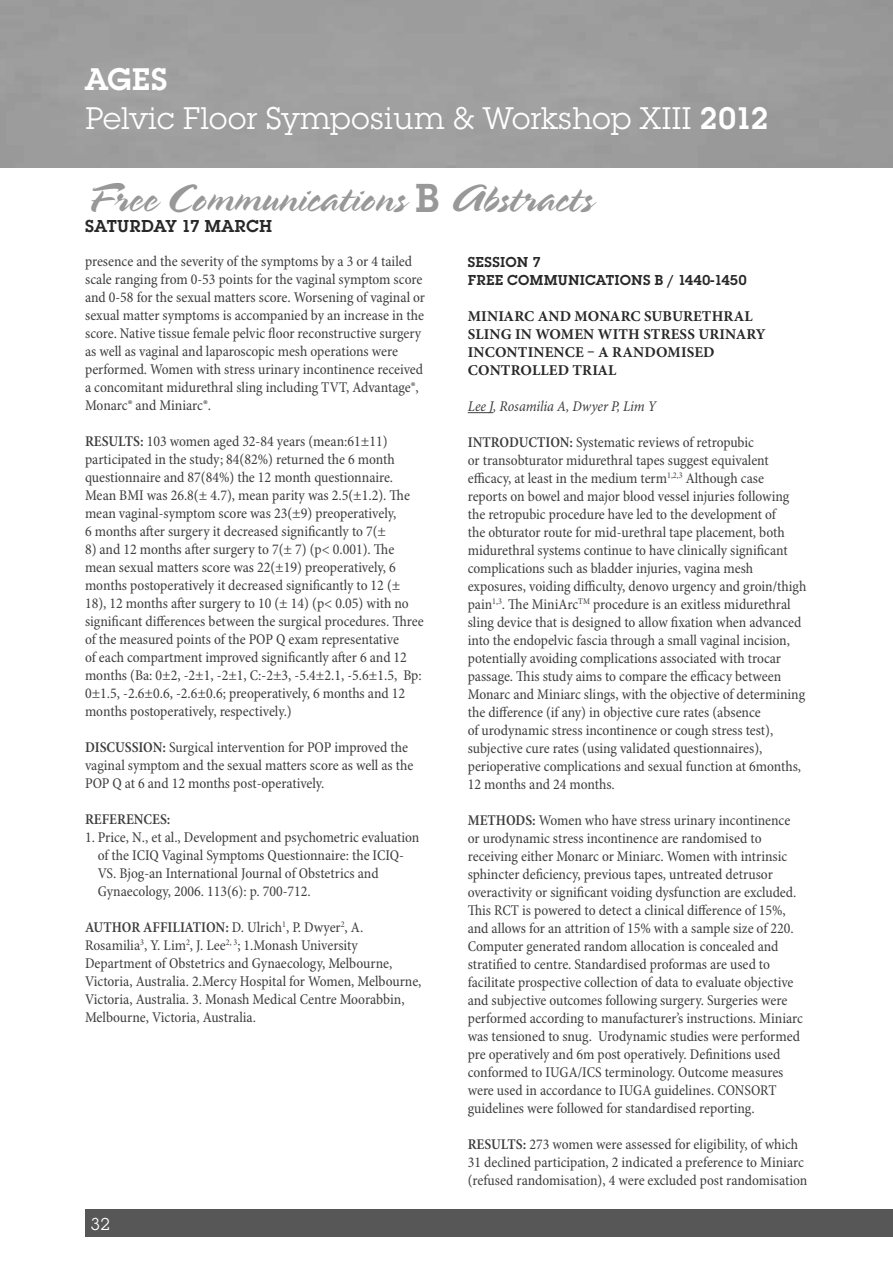
<style>
.page{position:relative;width:893px;height:1263px;background:#fff}
.page>*{position:absolute;margin:0;border:0;box-sizing:border-box;transform-origin:0 0}
.t1{font:42.15px "Spring";color:#989898}
.t2{font:32.55px/39.2px "Square Serif";letter-spacing:-.005em;color:#fff}
.t3{font:600 18px "Square Serif";letter-spacing:.015em;color:#282828}
.t4{font:18px "Square Serif";color:#fff}
.t5{font:condensed 15px/18px "Minion Pro";letter-spacing:-.005em;color:#3e3e3e}
.t6{font:700 15px/18px "Minion Pro";letter-spacing:.01em;color:#282828}
.t7{font:600 15px/18px "Square Serif";letter-spacing:.005em;color:#282828}
.t8{font:italic condensed 15px "Minion Pro";letter-spacing:-.005em;color:#3e3e3e}
.t9{font:600 condensed 15px "Minion Pro";color:#3e3e3e}
.s1{font-weight:600}
.s2{font-family:"Square Serif";font-weight:600}
</style>
<div class="page">
<div style="left:0;top:0;width:893px;height:168px;background:#9e9e9e"></div>
<div style="left:85px;top:1209px;width:808px;height:27px;background:#575757"></div>
<svg style="left:468px;top:412px;width:25px;height:1px"></svg>
<h2 class="t2" style="left:85px;top:60px;width:686px"><span class="s1">AGES<br></span>Pelvic Floor Symposium &amp; Workshop XIII <span class="s1">2012</span></h2>
<h1 class="t1" style="left:85px;top:174px;width:510px">Free Communications <span class="s2">B</span> Abstracts</h1>
<p class="t3" style="left:85px;top:215px;width:189px">SATU RDAY 17 MARCH</p>
<p class="t5" style="left:85px;top:253px;width:342px">presence and the severity of the symptoms by a 3 or 4 tailed scale ranging from 0-53 points for the vaginal symptom score and 0-58 for the sexual matters score. Worsening of vaginal or sexual matter symptoms is accompanied by an increase in the score. Native tissue female pelvic floor reconstructive surgery as well as vaginal and laparoscopic mesh operations were performed. Women with stress urinary incontinence received a concomitant midurethral sling including TVT, Advantage®, Monarc® and Miniarc®.</p>
<p class="t5" style="left:85px;top:433px;width:326px"><span class="s1">RESULTS:</span> 103 women aged 32-84 years (mean:61±11) participated in the study; 84(82%) returned the 6 month questionnaire and 87(84%) the 12 month questionnaire.<br>Mean BMI was 26.8(± 4.7), mean parity was 2.5(±1.2). The mean vaginal-symptom score was 23(±9) preoperatively,<br>6 months after surgery it decreased significantly to 7(±</p>
<p class="t5" style="left:85px;top:541px;width:340px">8) and 12 months after surgery to 7(± 7) (p&lt; 0.001). The mean sexual matters score was 22(±19) preoperatively, 6 months postoperatively it decreased significantly to 12 (± 18), 12 months after surgery to 10 (± 14) (p&lt; 0.05) with no significant differences between the surgical procedures. Three of the measured points of the POP Q exam representative<br>of each compartment improved significantly after 6 and 12 months (Ba: 0±2, -2±1, -2±1, C:-2±3, -5.4±2.1, -5.6±1.5, Bp:<br>0±1.5, -2.6±0.6, -2.6±0.6; preoperatively, 6 months and 12 months postoperatively, respectively.)</p>
<p class="t5" style="left:85px;top:739px;width:330px"><span class="s1">DISCUSSION:</span> Surgical intervention for POP improved the vaginal symptom and the sexual matters score as well as the<br>POP Q at 6 and 12 months post-operatively.</p>
<p class="t9" style="left:85px;top:810px;width:87px">REFERENCES:</p>
<p class="t5" style="left:98px;top:829px;width:323px;text-indent:-13px">1. Price, N., et al., Development and psychometric evaluation of the ICIQ Vaginal Symptoms Questionnaire: the ICIQ-<br>VS . Bjog-an International Journal of Obstetrics and Gynaecology, 2006. 113(6): p. 700-712.</p>
<p class="t5" style="left:85px;top:919px;width:338px"><span class="s1">AUTHOR AFFILIATION:</span> D. Ulrich<sup>1</sup>, P. Dwyer<sup>2</sup>, A.<br>Rosamilia<sup>3</sup>, Y. Lim<sup>2</sup>, J. Lee<sup>2,</sup> <sup>3</sup>; 1.Monash University Department of Obstetrics and Gynaecology, Melbourne, Victoria, Australia. 2.Mercy Hospital for Women, Melbourne, Victoria, Australia. 3. Monash Medical Centre Moorabbin, Melbourne, Victoria, Australia.</p>
<p class="t7" style="left:468px;top:253px;width:74px">SESSION 7<br>FREE</p>
<p class="t7" style="left:507px;top:271px;width:241px">COMMUNICA TIONS B / 1440-1450</p>
<p class="t6" style="left:468px;top:307px;width:299px">MINIARC AND MONARC SUBURETHRAL<br>SLING IN WOMEN WITH STRESS URINARY<br>INCONTINENCE – A RANDOMISED<br>CONTROLLED TRIAL</p>
<p class="t8" style="left:468px;top:397px;width:190px">Lee J, Rosamilia A, Dwyer P, Lim Y</p>
<p class="t5" style="left:468px;top:434px;width:340px"><span class="s1">INTRODUCTION:</span> Systematic reviews of retropubic<br>or transobturator midurethral tapes suggest equivalent efficacy, at least in the medium term<sup>1,2,3</sup> Although case reports on bowel and major blood vessel injuries following the retropubic procedure have led to the development of<br>the obturator route for mid-urethral tape placement, both midurethral systems continue to have clinically significant complications such as bladder injuries, vagina mesh exposures, voiding difficulty, denovo urgency and groin/thigh pain<sup>1,3</sup>. The MiniArc<sup>TM</sup> procedure is an exitless midurethral sling device that is designed to allow fixation when advanced into the endopelvic fascia through a small vaginal incision, potentially avoiding complications associated with trocar passage. This study aims to compare the efficacy between Monarc and Miniarc slings, with the objective of determining the difference (if any) in objective cure rates (absence<br>of urodynamic stress incontinence or cough stress test), subjective cure rates (using validated questionnaires), perioperative complications and sexual function at 6months, 12 months and 24 months.</p>
<p class="t5" style="left:468px;top:812px;width:337px"><span class="s1">METHODS:</span> Women who have stress urinary incontinence or urodynamic stress incontinence are randomised to receiving either Monarc or Miniarc. Women with intrinsic sphincter deficiency, previous tapes, untreated detrusor overactivity or significant voiding dysfunction are excluded.<br>This RCT is powered to detect a clinical difference of 15%, and allows for an attrition of 15% with a sample size of 220.<br>Computer generated random allocation is concealed and stratified to centre. Standardised proformas are used to facilitate prospective collection of data to evaluate objective and subjective outcomes following surgery. Surgeries were performed according to manufacturer’s instructions. Miniarc was tensioned to snug. Urodynamic studies were performed pre operatively and 6m post operatively. Definitions used conformed to IUGA/ICS terminology. Outcome measures were used in accordance to IUGA guidelines. CONSORT guidelines were followed for standardised reporting.</p>
<p class="t5" style="left:468px;top:1136px;width:341px"><span class="s1">RESULTS:</span> 273 women were assessed for eligibility, of which<br>31 declined participation, 2 indicated a preference to Miniarc (refused randomisation), 4 were excluded post randomisation</p>
<p class="t4" style="left:91px;top:1213px;width:21px">32</p>
</div>
